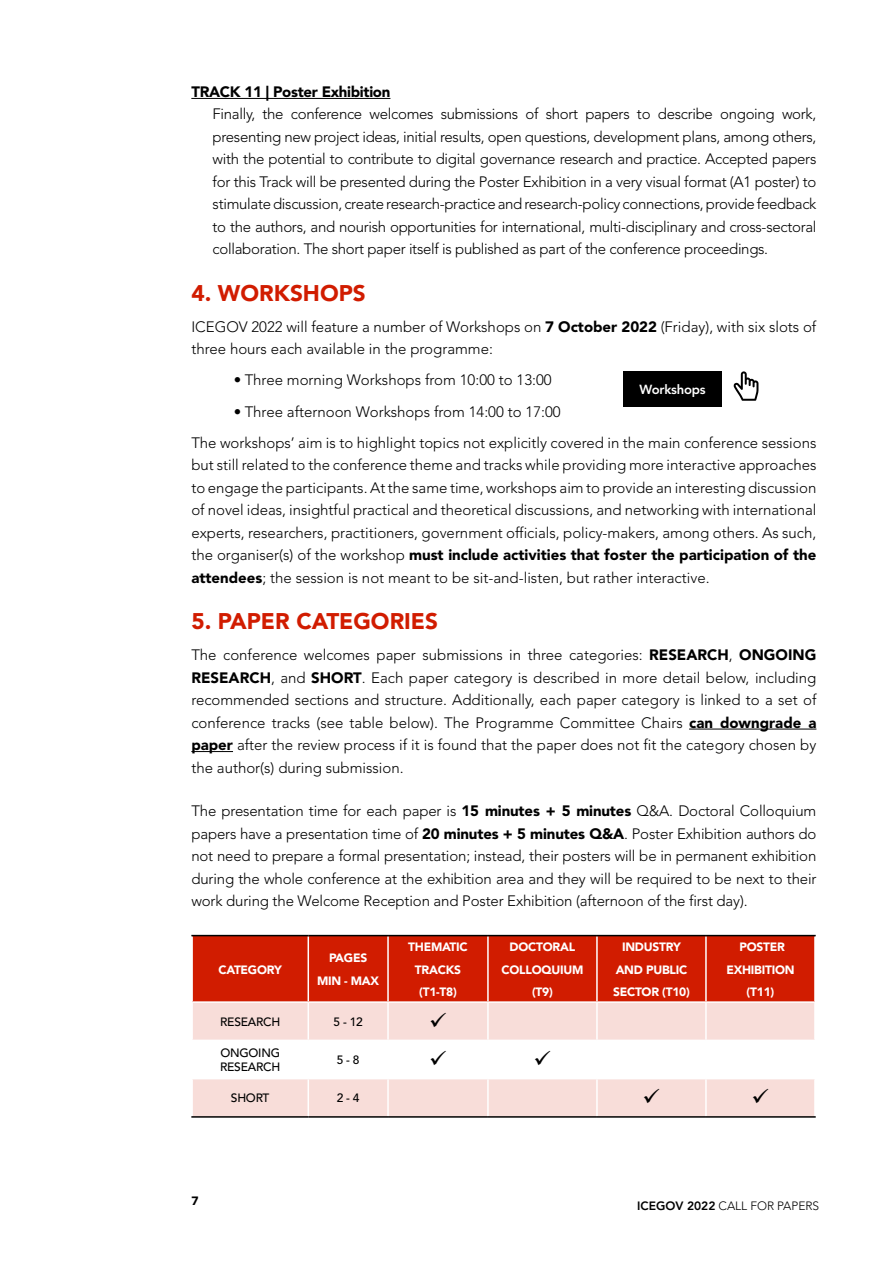
<style>
.page{position:relative;width:893px;height:1263px;background:#fff}
.page>*{position:absolute;margin:0;border:0;box-sizing:border-box;transform-origin:0 0}
.t1{font:900 22.5px "Avenir";color:#d11c00}
.t2{font:300 15px/22.5px "Avenir";color:#000;text-align:justify}
.t3{font:900 15px "Avenir";letter-spacing:-.02em;color:#000}
.t4{font:800 13.05px "Avenir";letter-spacing:-.02em;color:#fff}
.t5{font:900 12px/22.5px "Avenir";letter-spacing:-.02em;color:#fff;text-align:center}
.t6{font:500 12px/13.5px "Avenir";letter-spacing:-.02em;color:#000}
.t7{font:300 12px "Avenir";color:#000}
.t8{font:900 12px "Avenir";color:#000}
.s1{font-weight:900}
.s2{font-weight:800}
</style>
<div class="page">
<hr style="left:191px;top:98px;width:199px;height:1px;background:#000">
<hr style="left:689px;top:729px;width:127px;height:1px;background:#000">
<hr style="left:191px;top:751px;width:42px;height:1px;background:#000">
<div style="left:623px;top:371px;width:99px;height:35px;background:#000"></div>
<svg style="left:733px;top:371px;width:25px;height:30px"></svg>
<div style="left:193px;top:936px;width:621px;height:65px;background:#d11c00"></div>
<div style="left:193px;top:1003px;width:621px;height:113px;background:#f8ddd9"></div>
<hr style="left:308px;top:936px;width:1px;height:65px;background:#fff">
<hr style="left:387px;top:936px;width:2px;height:65px;background:#fff">
<hr style="left:487px;top:936px;width:2px;height:65px;background:#fff">
<hr style="left:596px;top:936px;width:2px;height:65px;background:#fff">
<hr style="left:705px;top:936px;width:2px;height:65px;background:#fff">
<hr style="left:308px;top:1003px;width:1px;height:36px;background:#fff">
<hr style="left:387px;top:1003px;width:2px;height:36px;background:#fff">
<hr style="left:487px;top:1003px;width:2px;height:36px;background:#fff">
<hr style="left:596px;top:1003px;width:2px;height:36px;background:#fff">
<hr style="left:705px;top:1003px;width:2px;height:36px;background:#fff">
<hr style="left:191px;top:1039px;width:117px;height:2px;background:#fff">
<hr style="left:308px;top:1039px;width:80px;height:2px;background:#fff">
<hr style="left:388px;top:1039px;width:100px;height:2px;background:#fff">
<hr style="left:488px;top:1039px;width:109px;height:2px;background:#fff">
<hr style="left:597px;top:1039px;width:109px;height:2px;background:#fff">
<hr style="left:706px;top:1039px;width:110px;height:2px;background:#fff">
<hr style="left:308px;top:1079px;width:1px;height:37px;background:#fff">
<hr style="left:387px;top:1079px;width:2px;height:37px;background:#fff">
<hr style="left:487px;top:1079px;width:2px;height:37px;background:#fff">
<hr style="left:596px;top:1079px;width:2px;height:37px;background:#fff">
<hr style="left:705px;top:1079px;width:2px;height:37px;background:#fff">
<hr style="left:191px;top:935px;width:117px;height:1px;background:#000">
<hr style="left:308px;top:935px;width:80px;height:1px;background:#000">
<hr style="left:388px;top:935px;width:100px;height:1px;background:#000">
<hr style="left:488px;top:935px;width:109px;height:1px;background:#000">
<hr style="left:597px;top:935px;width:109px;height:1px;background:#000">
<hr style="left:706px;top:935px;width:110px;height:1px;background:#000">
<hr style="left:191px;top:1116px;width:117px;height:2px;background:#000">
<hr style="left:308px;top:1116px;width:80px;height:2px;background:#000">
<hr style="left:388px;top:1116px;width:100px;height:2px;background:#000">
<hr style="left:488px;top:1116px;width:109px;height:2px;background:#000">
<hr style="left:597px;top:1116px;width:109px;height:2px;background:#000">
<hr style="left:706px;top:1116px;width:110px;height:2px;background:#000">
<svg style="left:431px;top:1012px;width:15px;height:15px"></svg>
<svg style="left:193px;top:1041px;width:621px;height:38px"></svg>
<svg style="left:644px;top:1089px;width:15px;height:15px"></svg>
<svg style="left:753px;top:1089px;width:15px;height:15px"></svg>
<p class="t3" style="left:191px;top:83px;width:201px">TRACK 11 | Poster Exhibition</p>
<p class="t2" style="left:213px;top:103px;width:605px">Finally, the conference welcomes submissions of short papers to describe ongoing work, presenting new project ideas, initial results, open questions, development plans, among others, with the potential to contribute to digital governance research and practice. Accepted papers for this Track will be presented during the Poster Exhibition in a very visual format (A1 poster) to stimulate discussion, create research-practice and research-policy connections, provide feedback to the authors, and nourish opportunities for international, multi-disciplinary and cross-sectoral collaboration. The short paper itself is published as part of the conference proceedings.</p>
<h1 class="t1" style="left:191px;top:279px;width:176px">4. WORKSHOPS</h1>
<p class="t2" style="left:191px;top:316px;width:626px">ICEGOV 2022 will feature a number of Workshops on <span class="s1">7 October 2022</span> (Friday), with six slots of three hours each available in the programme:</p>
<p class="t2" style="left:234px;top:369px;width:319px">• Three morning Workshops from 10:00 to 13:00</p>
<p class="t4" style="left:640px;top:382px;width:67px">Workshops</p>
<p class="t2" style="left:191px;top:396px;width:627px;line-height:31px;text-indent:43px">• Three afternoon Workshops from 14:00 to 17:00<br>The workshops’ aim is to highlight topics not explicitly covered in the main conference sessions</p>
<p class="t2" style="left:191px;top:454px;width:627px">but still related to the conference theme and tracks while providing more interactive approaches to engage the participants. At the same time, workshops aim to provide an interesting discussion of novel ideas, insightful practical and theoretical discussions, and networking with international experts, researchers, practitioners, government officials, policy-makers, among others. As such, the organiser(s) of the workshop <span class="s1">must include activities that foster the participation of the attendees</span>; the session is not meant to be sit-and-listen, but rather interactive.</p>
<h1 class="t1" style="left:191px;top:608px;width:248px">5. PAPER CATEGORIES</h1>
<p class="t2" style="left:191px;top:644px;width:627px">The conference welcomes paper submissions in three categories: <span class="s1">RESEARCH</span>, <span class="s1">ONGOING RESEARCH</span>, and <span class="s1">SHORT</span>. Each paper category is described in more detail below, including recommended sections and structure. Additionally, each paper category is linked to a set of conference tracks (see table below). The Programme Committee Chairs <span class="s1">can downgrade a paper</span> after the review process if it is found that the paper does not fit the category chosen by the author(s) during submission.</p>
<p class="t2" style="left:191px;top:800px;width:627px">The presentation time for each paper is <span class="s1">15 minutes + 5 minutes</span> Q&amp;A. Doctoral Colloquium papers have a presentation time of <span class="s1">20 minutes + 5 minutes Q&amp;A</span>. Poster Exhibition authors do not need to prepare a formal presentation; instead, their posters will be in permanent exhibition during the whole conference at the exhibition area and they will be required to be next to their work during the Welcome Reception and Poster Exhibition (afternoon of the first day).</p>
<p class="t5" style="left:218px;top:958px;width:65px">CATEGORY</p>
<p class="t5" style="left:317px;top:947px;width:64px">PAGES<br>MIN - MAX</p>
<p class="t5" style="left:408px;top:936px;width:61px">THEMATIC<br>TRACKS (T1-T8)</p>
<p class="t5" style="left:502px;top:936px;width:83px">DOCTORAL<br>COLLOQUIUM (T9)</p>
<p class="t5" style="left:613px;top:936px;width:78px">INDUSTRY<br>AND PUBLIC<br>SECTOR (T10)</p>
<p class="t5" style="left:726px;top:936px;width:70px">POSTER<br>EXHIBITION (T11)</p>
<p class="t6" style="left:220px;top:1015px;width:62px">RESEARCH</p>
<p class="t6" style="left:334px;top:1015px;width:31px">5 - 12</p>
<p class="t6" style="left:220px;top:1047px;width:62px">ONGOING<br>RESEARCH</p>
<p class="t6" style="left:337px;top:1053px;width:24px">5 - 8</p>
<p class="t6" style="left:231px;top:1092px;width:40px">SHORT</p>
<p class="t6" style="left:337px;top:1092px;width:24px">2 - 4</p>
<p class="t8" style="left:191px;top:1193px;width:9px">7</p>
<p class="t7" style="left:637px;top:1198px;width:184px"><span class="s2">ICEGOV 2022</span> CALL FOR PAPERS</p>
</div>
